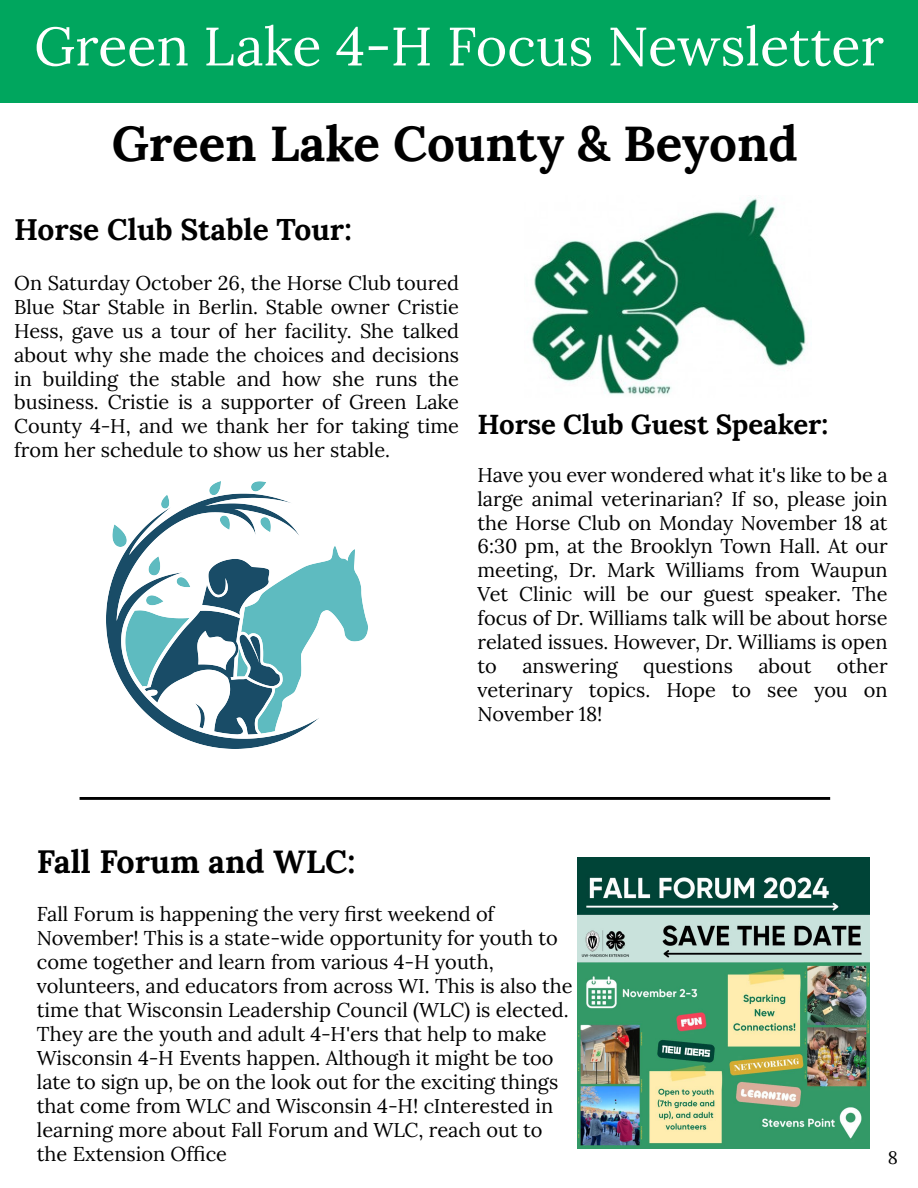
<style>
.page{position:relative;width:918px;height:1188px;background:#fff}
.page>*{position:absolute;margin:0;border:0;box-sizing:border-box;transform-origin:0 0}
.t1{font:54px "Lora";color:#fff}
.t2{font:700 49.35px "Lora";color:#000}
.t3{font:700 32.25px "Lora";color:#000}
.t4{font:700 29.85px "Lora";color:#000}
.t5{font:700 27.6px "Lora";color:#000}
.t6{font:19.95px/24px "Lora";color:#000;text-align:justify}
.t7{font:18px "Lora";color:#000}
</style>
<div class="page">
<div style="left:0;top:0;width:918px;height:102px;background:#00a65e"></div>
<hr style="left:80px;top:797px;width:750px;height:3px;background:#000">
<img style="left:577px;top:857px;width:292px;height:292px">
<img style="left:531px;top:198px;width:275px;height:197px">
<img style="left:106px;top:482px;width:261px;height:266px">
<h1 class="t1" style="left:34px;top:5px;width:851px">Green Lake 4-H Focus Newsletter</h1>
<h2 class="t2" style="left:112px;top:102px;width:688px">Green Lake County &amp; Beyond</h2>
<h3 class="t4" style="left:14px;top:204px;width:339px">Horse Club Stable Tour:</h3>
<p class="t6" style="left:14px;top:269px;width:446px">On Saturday October 26, the Horse Club toured Blue Star Stable in Berlin. Stable owner Cristie Hess, gave us a tour of her facility. She talked about why she made the choices and decisions in building the stable and how she runs the business. Cristie is a supporter of Green Lake County 4-H, and we thank her for taking time from her schedule to show us her stable.</p>
<h3 class="t5" style="left:478px;top:401px;width:352px">Horse Club Guest Speaker:</h3>
<p class="t6" style="left:478px;top:461px;width:412px">Have you ever wondered what it's like to be a large animal veterinarian? If so, please join the Horse Club on Monday November 18 at 6:30 pm, at the Brooklyn Town Hall. At our meeting, Dr. Mark Williams from Waupun Vet Clinic will be our guest speaker. The focus of Dr. Williams talk will be about horse related issues. However, Dr. Williams is open to</p>
<p class="t6" style="left:478px;top:653px;width:412px;text-indent:359px">other veterinary topics. Hope to see you on November 18!</p>
<p class="t6" style="left:522px;top:653px;width:97px">answering</p>
<p class="t6" style="left:643px;top:653px;width:91px">questions</p>
<p class="t6" style="left:758px;top:653px;width:55px">about</p>
<h3 class="t3" style="left:37px;top:834px;width:320px">Fall Forum and WLC:</h3>
<p class="t6" style="left:37px;top:900px;width:537px;text-align:left">Fall Forum is happening the very first weekend of November! This is a state-wide opportunity for youth to come together and learn from various 4-H youth, volunteers, and educators from across WI. This is also the time that Wisconsin Leadership Council (WLC) is elected.<br>They are the youth and adult 4-H'ers that help to make Wisconsin 4-H Events happen. Although it might be too late to sign up, be on the look out for the exciting things that come from WLC and Wisconsin 4-H! cInterested in learning more about Fall Forum and WLC, reach out to the Extension Office</p>
<p class="t7" style="left:888px;top:1144px;width:12px">8</p>
</div>
